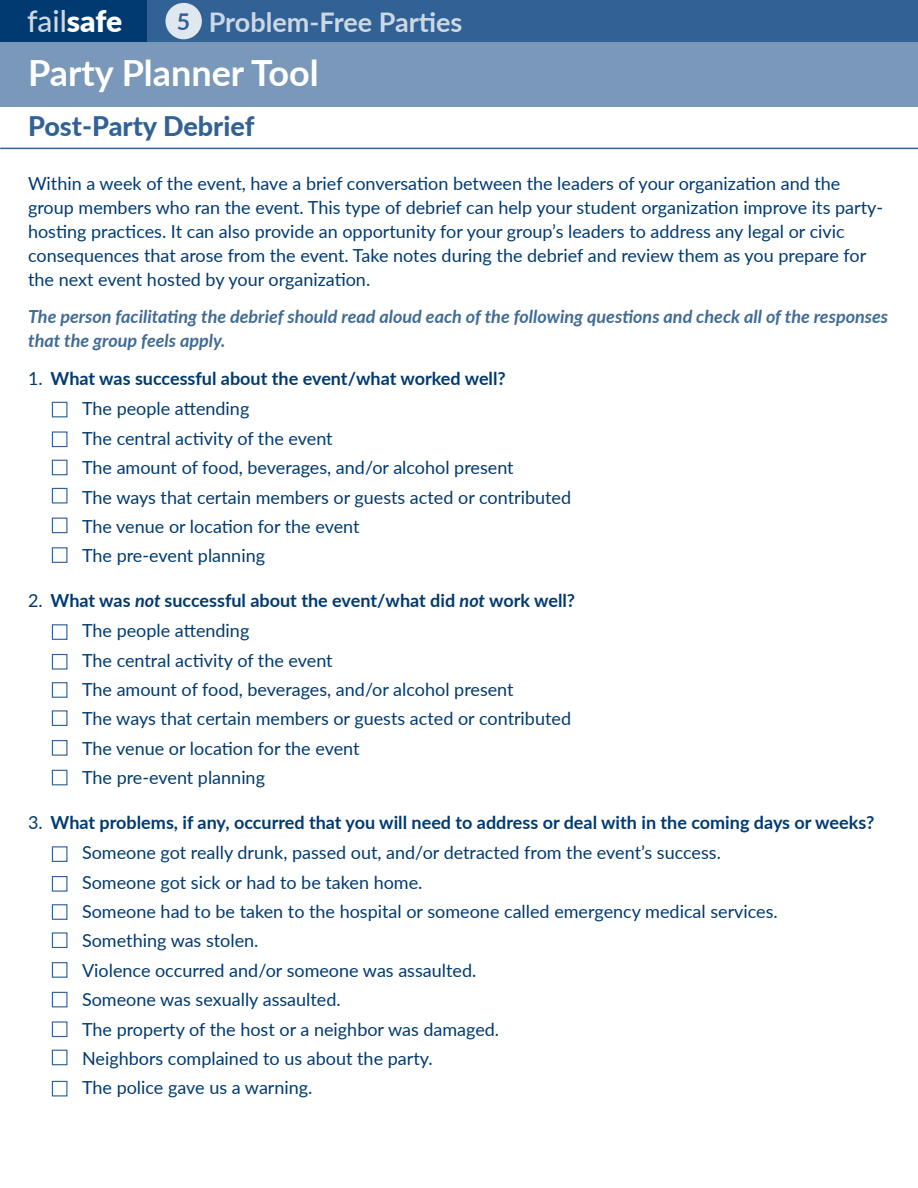
<style>
.page{position:relative;width:918px;height:1188px;background:#fff}
.page>*{position:absolute;margin:0;border:0;box-sizing:border-box;transform-origin:0 0}
.t1{font:700 36px "Lato";color:#fff}
.t2{font:500 30px "Lato";color:#ccd8e4}
.t3{font:700 27px "Lato";color:#ccd8e4}
.t4{font:800 27px "Lato";color:#326295}
.t5{font:18px/29.5px "Lato";color:#003a70}
.t6{font:italic 700 18px/24px "Lato";color:#406b94}
.s1{font-weight:900;color:#fff}
.s2{font-size:23.1px;color:#326295}
.s3{font-weight:700}
.s4{font-weight:700;font-style:italic}
</style>
<div class="page">
<hr style="left:0;top:148px;width:918px;height:1px;background:#326295">
<div style="left:0;top:41px;width:918px;height:66px;background:#7a99ba"></div>
<div style="left:0;top:0;width:459px;height:42px;background:#003a70"></div>
<div style="left:147px;top:0;width:771px;height:42px;background:#326295"></div>
<div style="left:165px;top:3px;width:37px;height:36px;background:#e0e8ef;border-radius:50%"></div>
<div style="left:52px;top:402px;width:16px;height:15px;border:1px solid #326295"></div>
<div style="left:52px;top:431px;width:16px;height:16px;border:1px solid #326295"></div>
<div style="left:52px;top:460px;width:16px;height:15px;border:1px solid #326295"></div>
<div style="left:52px;top:488px;width:16px;height:16px;border:1px solid #326295"></div>
<div style="left:52px;top:518px;width:16px;height:15px;border:1px solid #326295"></div>
<div style="left:52px;top:547px;width:16px;height:16px;border:1px solid #326295"></div>
<div style="left:52px;top:624px;width:16px;height:16px;border:1px solid #326295"></div>
<div style="left:52px;top:654px;width:16px;height:16px;border:1px solid #326295"></div>
<div style="left:52px;top:682px;width:16px;height:16px;border:1px solid #326295"></div>
<div style="left:52px;top:710px;width:16px;height:16px;border:1px solid #326295"></div>
<div style="left:52px;top:740px;width:16px;height:16px;border:1px solid #326295"></div>
<div style="left:52px;top:770px;width:16px;height:15px;border:1px solid #326295"></div>
<div style="left:52px;top:846px;width:16px;height:16px;border:1px solid #326295"></div>
<div style="left:52px;top:876px;width:16px;height:16px;border:1px solid #326295"></div>
<div style="left:52px;top:904px;width:16px;height:16px;border:1px solid #326295"></div>
<div style="left:52px;top:932px;width:16px;height:16px;border:1px solid #326295"></div>
<div style="left:52px;top:962px;width:16px;height:16px;border:1px solid #326295"></div>
<div style="left:52px;top:992px;width:16px;height:15px;border:1px solid #326295"></div>
<div style="left:52px;top:1021px;width:16px;height:16px;border:1px solid #326295"></div>
<div style="left:52px;top:1050px;width:16px;height:15px;border:1px solid #326295"></div>
<div style="left:52px;top:1081px;width:16px;height:16px;border:1px solid #326295"></div>
<h2 class="t2" style="left:27px;top:0;width:97px">fail<span class="s1">safe</span></h2>
<h3 class="t3" style="left:177px;top:3px;width:287px"><span class="s2">5</span> Problem-Free Parties</h3>
<h1 class="t1" style="left:28px;top:46px;width:292px">Party Planner Tool</h1>
<h3 class="t4" style="left:28px;top:106px;width:228px">Post-Party Debrief</h3>
<p class="t5" style="left:28px;top:170px;width:857px;line-height:24px">Within a week of the event, have a brief conversation between the leaders of your organization and the group members who ran the event. This type of debrief can help your student organization improve its party&shy;hosting practices. It can also provide an opportunity for your group’s leaders to address any legal or civic consequences that arose from the event. Take notes during the debrief and review them as you prepare for the next event hosted by your organization.</p>
<p class="t6" style="left:28px;top:304px;width:862px">The person facilitating the debrief should read aloud each of the following questions and check all of the responses that the group feels apply.</p>
<p class="t5" style="left:82px;top:363px;width:491px;text-indent:-54px">1. <span class="s3">What was successful about the event/what worked well?<br></span>The people attending<br>The central activity of the event<br>The amount of food, beverages, and/or alcohol present<br>The ways that certain members or guests acted or contributed The venue or location for the event<br>The pre-event planning</p>
<p class="t5" style="left:82px;top:584px;width:495px;text-indent:-54px">2. <span class="s3">What was</span> <span class="s4">not</span> <span class="s3">successful about the event/what did</span> <span class="s4">not</span> <span class="s3">work well?<br></span>The people attending<br>The central activity of the event<br>The amount of food, beverages, and/or alcohol present<br>The ways that certain members or guests acted or contributed The venue or location for the event<br>The pre-event planning</p>
<p class="t5" style="left:82px;top:806px;width:794px;text-indent:-54px">3. <span class="s3">What problems, if any, occurred that you will need to address or deal with in the coming days or weeks?<br></span>Someone got really drunk, passed out, and/or detracted from the event’s success.<br>Someone got sick or had to be taken home.<br>Someone had to be taken to the hospital or someone called emergency medical services.<br>Something was stolen.<br>Violence occurred and/or someone was assaulted.<br>Someone was sexually assaulted.<br>The property of the host or a neighbor was damaged.<br>Neighbors complained to us about the party.<br>The police gave us a warning.</p>
</div>
